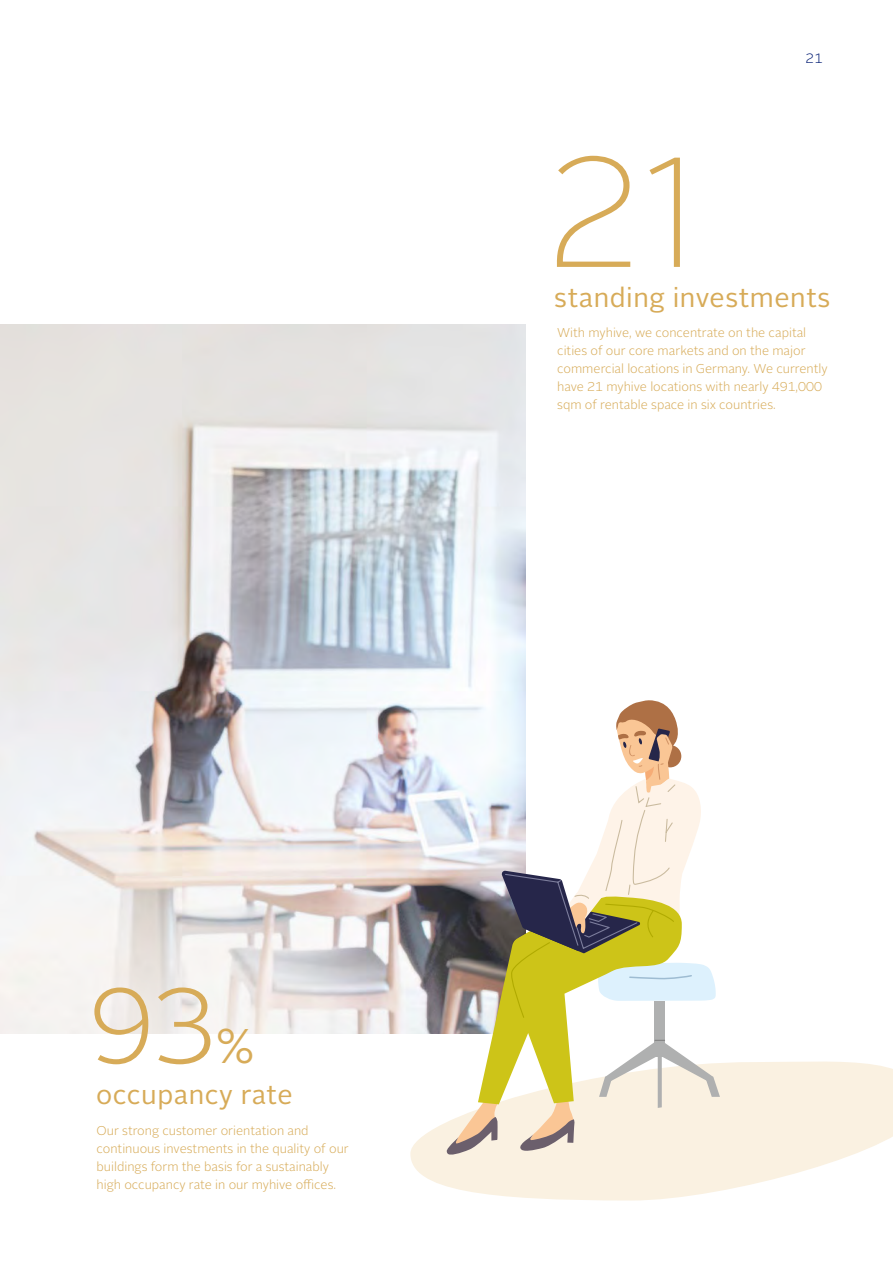
<style>
.page{position:relative;width:893px;height:1263px;background:#fff}
.page>*{position:absolute;margin:0;border:0;box-sizing:border-box;transform-origin:0 0}
.t1{font:100 156.15px "Alright Sans";color:#d7ab58}
.t2{font:300 106.05px "Alright Sans";color:#d7ab58}
.t3{font:27px "Alright Sans";letter-spacing:.02em;color:#d7ab58}
.t4{font:300 13.5px "Alright Sans";color:#001b72}
.t5{font:300 12.75px/18px "Alright Sans";color:#d7ab58}
.s1{font-weight:400;font-size:48.6px}
</style>
<div class="page">
<img style="left:0;top:324px;width:525px;height:709px">
<svg style="left:410px;top:1061px;width:483px;height:139px;fill:#faf1e1"></svg>
<div style="left:74px;top:967px;width:244px;height:167px;background:#fff;opacity:.84"></div>
<div style="left:75px;top:1104px;width:301px;height:117px;background:#fff"></div>
<svg style="left:446px;top:700px;width:274px;height:456px"></svg>
<p class="t4" style="left:805px;top:50px;width:19px">21</p>
<h1 class="t1" style="left:547px;top:107px;width:161px">21</h1>
<h3 class="t3" style="left:554px;top:280px;width:277px">standing investments</h3>
<p class="t5" style="left:557px;top:324px;width:272px">With myhive, we concentrate on the capital cities of our core markets and on the major commercial locations in Germany. We currently have 21 myhive locations with nearly 491,000 sqm of rentable space in six countries.</p>
<h2 class="t2" style="left:88px;top:955px;width:168px">93<span class="s1">%</span></h2>
<h3 class="t3" style="left:96px;top:1076px;width:198px">occupancy rate</h3>
<p class="t5" style="left:97px;top:1121px;width:254px">Our strong customer orientation and continuous investments in the quality of our buildings form the basis for a sustainably high occupancy rate in our myhive offices.</p>
</div>
